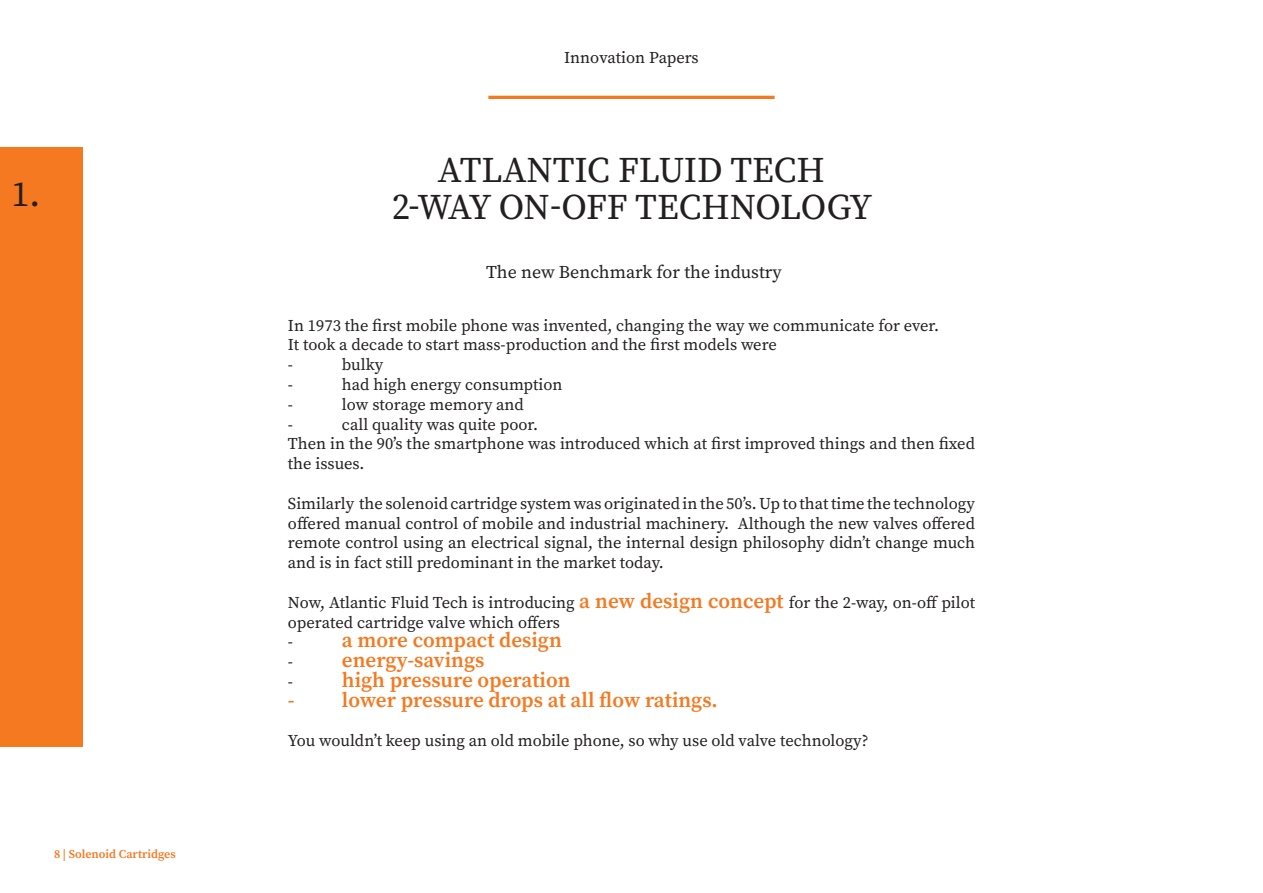
<style>
.page{position:relative;width:1263px;height:893px;background:#fff}
.page>*{position:absolute;margin:0;border:0;box-sizing:border-box;transform-origin:0 0}
.Titolo_sezione{font:36px "Source Serif Pro";letter-spacing:-.01em;color:#231f20}
.Pagina_mastro_-_Nume{font:36px "Source Serif Pro";color:#231f20}
.Corpo_del_testo_-_11{font:600 21px "Source Serif Pro";color:#f47921}
.Sottotitolo_sezione{font:18px "Source Serif Pro";color:#231f20}
.Corpo_del_testo_-_11-2{font:16.5px/19.8px "Source Serif Pro";color:#231f20}
.t1{font:600 12px "Source Serif Pro";color:#f47921}
.s1{font-weight:600;font-size:21px;color:#f47921}
.s2{font-weight:400;font-size:16.5px;color:#231f20}
</style>
<div class="page">
<div style="left:0;top:147px;width:83px;height:599px;background:#f47921"></div>
<hr style="left:488px;top:96px;width:287px;height:3px;background:#f47921">
<p class="Pagina_mastro_-_Nume" style="left:12px;top:170px;width:30px">1.</p>
<p class="t1" style="left:54px;top:846px;width:123px">8 | Solenoid Cartridges</p>
<p class="Corpo_del_testo_-_11-2" style="left:564px;top:48px;width:136px">Innovation Papers</p>
<p class="Titolo_sezione" style="left:438px;top:146px;width:389px">ATLANTIC FLUID TECH</p>
<p class="Titolo_sezione" style="left:392px;top:183px;width:482px">2-WAY ON-OFF TECHNOLOGY</p>
<p class="Sottotitolo_sezione" style="left:486px;top:259px;width:297px">The new Benchmark for the industry</p>
<p class="Corpo_del_testo_-_11-2" style="left:288px;top:315px;width:653px">In 1973 the first mobile phone was invented, changing the way we communicate for ever.</p>
<p class="Corpo_del_testo_-_11-2" style="left:288px;top:335px;width:490px">It took a decade to start mass-production and the first models were</p>
<p class="Corpo_del_testo_-_11-2" style="left:288px;top:355px;width:7px">-</p>
<p class="Corpo_del_testo_-_11-2" style="left:342px;top:355px;width:43px">bulky</p>
<p class="Corpo_del_testo_-_11-2" style="left:288px;top:375px;width:7px">-</p>
<p class="Corpo_del_testo_-_11-2" style="left:342px;top:375px;width:222px">had high energy consumption</p>
<p class="Corpo_del_testo_-_11-2" style="left:288px;top:394px;width:7px">-</p>
<p class="Corpo_del_testo_-_11-2" style="left:342px;top:394px;width:183px">low storage memory and</p>
<p class="Corpo_del_testo_-_11-2" style="left:288px;top:414px;width:7px">-</p>
<p class="Corpo_del_testo_-_11-2" style="left:342px;top:414px;width:198px">call quality was quite poor.</p>
<p class="Corpo_del_testo_-_11-2" style="left:288px;top:434px;width:689px">Then in the 90’s the smartphone was introduced which at first improved things and then fixed the issues.</p>
<p class="Corpo_del_testo_-_11-2" style="left:288px;top:493px;width:689px;text-align:justify">Similarly the solenoid cartridge system was originated in the 50’s. Up to that time the technology offered manual control of mobile and industrial machinery. Although the new valves offered remote control using an electrical signal, the internal design philosophy didn’t change much and is in fact still predominant in the market today.</p>
<p class="Corpo_del_testo_-_11-2" style="left:288px;top:592px;width:689px">Now, Atlantic Fluid Tech is introducing <span class="s1">a new design concept</span> for the 2-way, on-off pilot operated cartridge valve which offers</p>
<p class="Corpo_del_testo_-_11" style="left:288px;top:626px;width:275px"><span class="s2">-</span> a more compact design</p>
<p class="Corpo_del_testo_-_11" style="left:288px;top:646px;width:198px"><span class="s2">-</span> energy-savings</p>
<p class="Corpo_del_testo_-_11" style="left:288px;top:666px;width:284px"><span class="s2">-</span> high pressure operation</p>
<p class="Corpo_del_testo_-_11" style="left:288px;top:685px;width:431px">- lower pressure drops at all flow ratings.</p>
<p class="Corpo_del_testo_-_11-2" style="left:288px;top:731px;width:582px">You wouldn’t keep using an old mobile phone, so why use old valve technology?</p>
</div>
